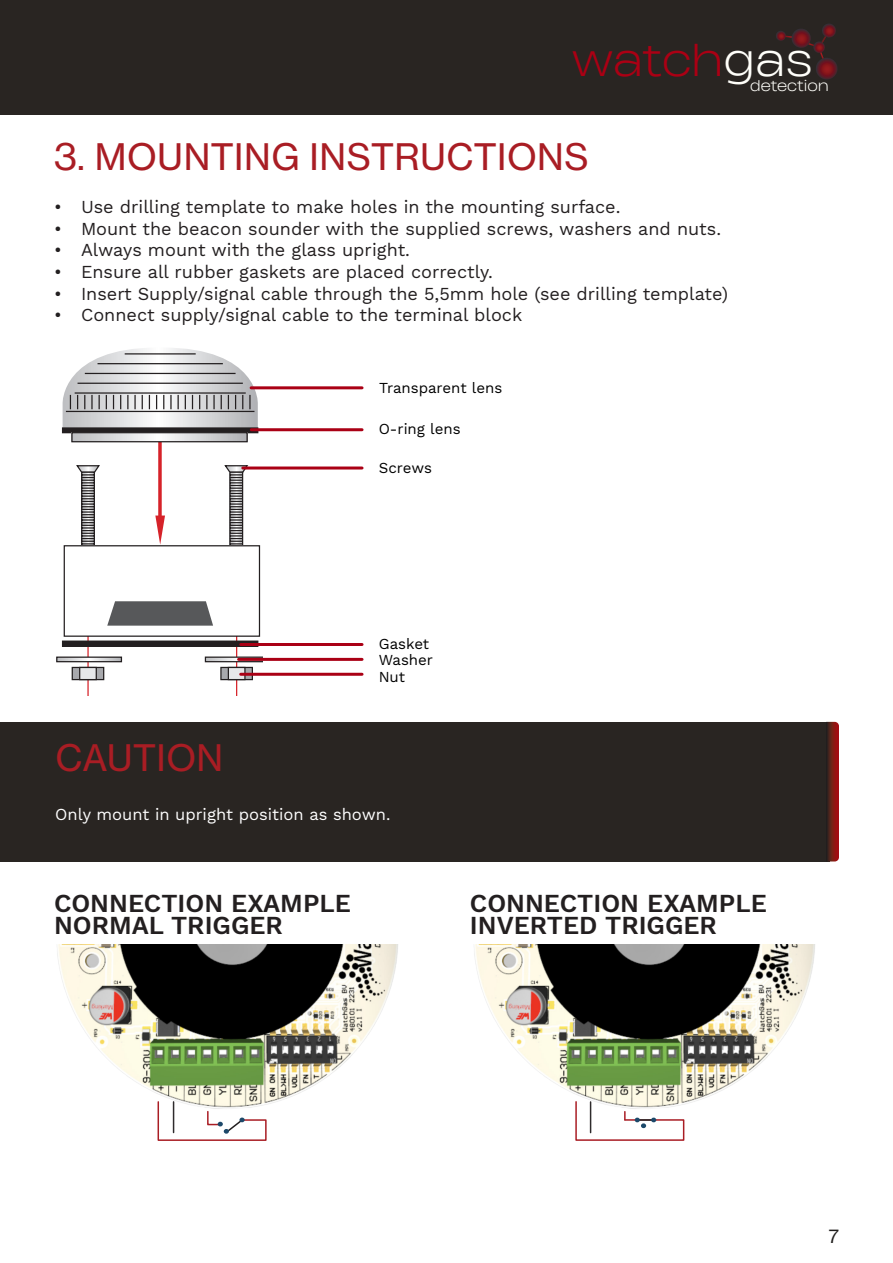
<style>
.page{position:relative;width:893px;height:1263px;background:#fff}
.page>*{position:absolute;margin:0;border:0;box-sizing:border-box;transform-origin:0 0}
.t1{font:300 41.55px "Heading Now Trial 82";color:#ab0014}
.t2{font:36px "N Haas Grotesk TX Pro 55 Rg";letter-spacing:.015em;color:#a91d24}
.t3{font:600 25.5px "Work Sans";color:#231f20}
.t4{font:19.5px "N Haas Grotesk DS Pro 55 Rg";color:#1f1d1c}
.t5{font:18px "Work Sans";color:#231f20}
.t6{font:16.5px "Work Sans";color:#fff}
.t7{font:15px "Work Sans";color:#000}
.t8{font:300 14.1px "Heading Now Trial 82";color:#fffffa}
.s1{color:#fffffa}
</style>
<div class="page">
<div style="left:0;top:0;width:893px;height:115px;background:#292522"></div>
<svg style="left:775px;top:24px;width:62px;height:55px;background:#3b2222"></svg>
<hr style="left:236px;top:566px;width:1px;height:129px;background:#d62229">
<hr style="left:87px;top:566px;width:2px;height:129px;background:#d62229">
<svg style="left:155px;top:442px;width:10px;height:103px"></svg>
<svg style="left:61px;top:348px;width:198px;height:81px"></svg>
<hr style="left:75px;top:392px;width:171px;height:2px;background:#231f20">
<hr style="left:78px;top:383px;width:165px;height:1px;background:#231f20">
<hr style="left:85px;top:373px;width:151px;height:1px;background:#231f20">
<hr style="left:98px;top:363px;width:125px;height:1px;background:#231f20">
<hr style="left:125px;top:353px;width:71px;height:1px;background:#231f20">
<div style="left:63px;top:428px;width:195px;height:5px;background:#231f20"></div>
<div style="left:62px;top:427px;width:196px;height:6px;border:1px solid #231f20"></div>
<div style="left:63px;top:641px;width:195px;height:5px;background:#231f20"></div>
<div style="left:62px;top:640px;width:196px;height:7px;border:1px solid #231f20"></div>
<svg style="left:73px;top:434px;width:173px;height:6px"></svg>
<div style="left:71px;top:432px;width:177px;height:10px;border:1px solid #231f20"></div>
<svg style="left:76px;top:465px;width:24px;height:80px"></svg>
<svg style="left:224px;top:465px;width:25px;height:80px"></svg>
<svg style="left:58px;top:658px;width:62px;height:2px"></svg>
<div style="left:56px;top:656px;width:66px;height:6px;border:1px solid #231f20"></div>
<div style="left:72px;top:667px;width:32px;height:13px;background:#a8a9ad"></div>
<div style="left:72px;top:667px;width:32px;height:13px;border:1px solid #231f20"></div>
<div style="left:80px;top:667px;width:16px;height:13px;background:#e6e7e9"></div>
<div style="left:79px;top:667px;width:18px;height:13px;border:1px solid #231f20"></div>
<svg style="left:222px;top:669px;width:29px;height:9px"></svg>
<div style="left:220px;top:667px;width:33px;height:13px;border:1px solid #231f20"></div>
<div style="left:228px;top:667px;width:17px;height:13px;background:#e6e7e9"></div>
<div style="left:228px;top:667px;width:18px;height:13px;border:1px solid #231f20"></div>
<svg style="left:205px;top:656px;width:58px;height:6px"></svg>
<div style="left:64px;top:546px;width:195px;height:90px;background:#fff"></div>
<div style="left:64px;top:545px;width:196px;height:92px;border:1px solid #231f20"></div>
<svg style="left:107px;top:601px;width:106px;height:25px;background:#676769"></svg>
<hr style="left:251px;top:386px;width:111px;height:3px;background:#aa0015">
<hr style="left:251px;top:428px;width:111px;height:3px;background:#aa0015">
<hr style="left:243px;top:466px;width:119px;height:3px;background:#aa0015">
<hr style="left:241px;top:643px;width:121px;height:3px;background:#aa0015">
<hr style="left:241px;top:673px;width:121px;height:3px;background:#aa0015">
<hr style="left:239px;top:658px;width:123px;height:3px;background:#aa0015">
<div style="left:0;top:722px;width:830px;height:139px;background:#292522"></div>
<svg style="left:828px;top:722px;width:11px;height:139px;background:#7d1a16"></svg>
<img style="left:57px;top:944px;width:341px;height:161px">
<svg style="left:157px;top:1100px;width:110px;height:41px"></svg>
<img style="left:474px;top:944px;width:341px;height:160px">
<svg style="left:575px;top:1100px;width:110px;height:41px"></svg>
<h1 class="t1" style="left:572px;top:30px;width:242px">watch<span class="s1">gas</span></h1>
<p class="t8" style="left:750px;top:75px;width:80px">detection</p>
<p class="t2" style="left:54px;top:135px;width:536px">3. MOUNTING INSTRUCTIONS</p>
<p class="t5" style="left:54px;top:196px;width:568px">• Use drilling template to make holes in the mounting surface.</p>
<p class="t5" style="left:54px;top:218px;width:669px">• Mount the beacon sounder with the supplied screws, washers and nuts.</p>
<p class="t5" style="left:54px;top:240px;width:357px">• Always mount with the glass upright.</p>
<p class="t5" style="left:54px;top:261px;width:440px">• Ensure all rubber gaskets are placed correctly.</p>
<p class="t5" style="left:54px;top:283px;width:675px">• Insert Supply/signal cable through the 5,5mm hole (see drilling template)</p>
<p class="t5" style="left:54px;top:304px;width:470px">• Connect supply/signal cable to the terminal block</p>
<p class="t7" style="left:379px;top:379px;width:125px">Transparent lens</p>
<p class="t7" style="left:379px;top:420px;width:84px">O-ring lens</p>
<p class="t7" style="left:379px;top:459px;width:55px">Screws</p>
<p class="t7" style="left:379px;top:635px;width:52px">Gasket</p>
<p class="t7" style="left:379px;top:651px;width:56px">Washer</p>
<p class="t7" style="left:379px;top:668px;width:28px">Nut</p>
<p class="t2" style="left:56px;top:736px;width:169px">CAUTION</p>
<p class="t6" style="left:55px;top:805px;width:337px">Only mount in upright position as shown.</p>
<p class="t3" style="left:54px;top:888px;width:298px">CONNECTION EXAMPLE</p>
<p class="t3" style="left:54px;top:911px;width:230px">NORMAL TRIGGER</p>
<p class="t3" style="left:470px;top:888px;width:298px">CONNECTION EXAMPLE</p>
<p class="t3" style="left:470px;top:911px;width:248px">INVERTED TRIGGER</p>
<p class="t4" style="left:829px;top:1225px;width:12px">7</p>
</div>
